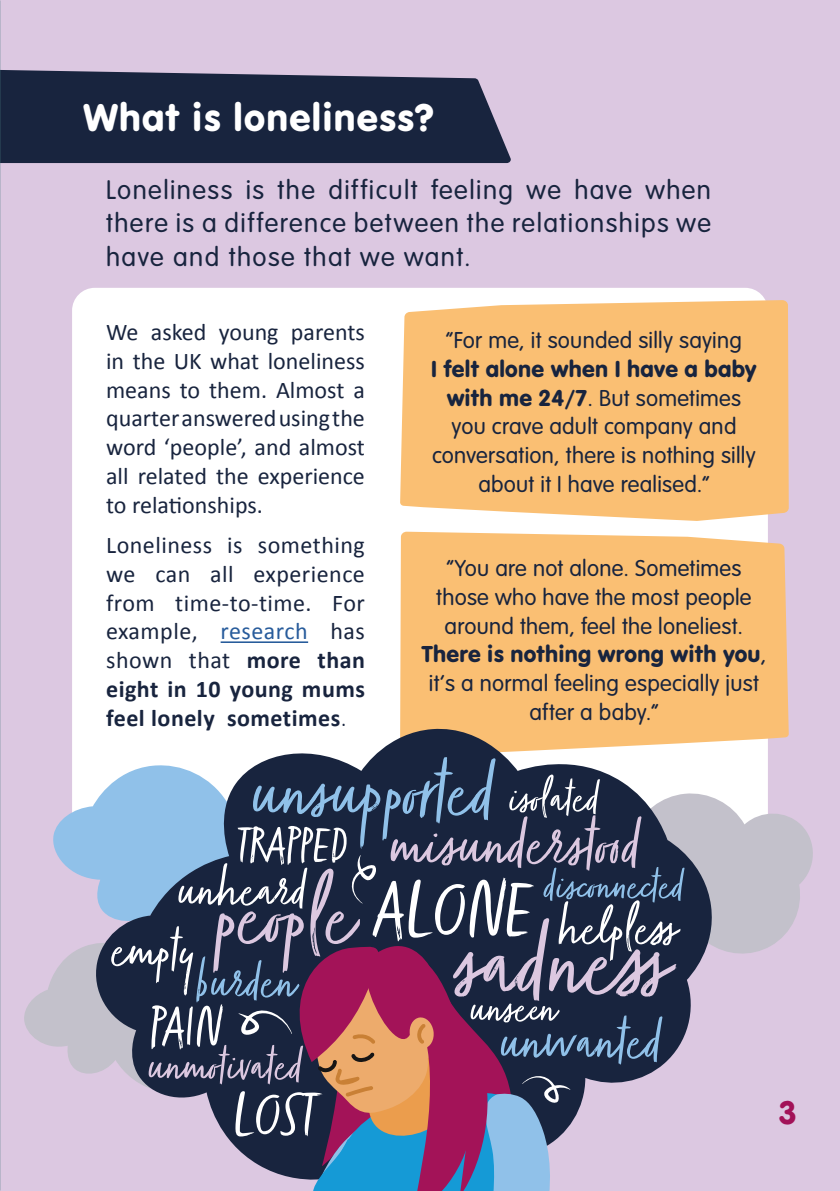
<style>
.page{position:relative;width:840px;height:1191px;background:#fff}
.page>*{position:absolute;margin:0;border:0;box-sizing:border-box;transform-origin:0 0}
.t1{font:82.6px "Zooja Light Pro";color:#fff}
.t2{font:64.4px "Zooja Light Pro";color:#fff}
.t3{font:63.6px "Zooja Light Pro";color:#90c1e9}
.t4{font:58.6px "Zooja Light Pro";color:#fff}
.t5{font:57px "Zooja Light Pro";color:#fff}
.t6{font:56.2px "Zooja Light Pro";color:#90c1e9}
.t7{font:51.2px "Zooja Light Pro";color:#dcc8e0}
.t8{font:40px "VAG Rundschrift D";letter-spacing:.03em;color:#fff}
.t9{font:34px "VAG Rundschrift D";color:#a21258}
.t10{font:300 28px/33.6px "VAG Rundschrift D";letter-spacing:.05em;color:#18243e;text-align:justify}
.t11{font:300 24px/28.8px "VAG Rundschrift D";letter-spacing:.01em;color:#18243e;text-align:center}
.t12{font:24px/28.8px "Calibri";color:#18243e;text-align:justify}
.s1{color:#275b9b}
.s2{font-weight:700}
.s3{font-weight:300}
.s4{font-weight:400}
</style>
<div class="page">
<div style="left:0;top:0;width:839px;height:1191px;background:#dcc8e1"></div>
<svg style="left:0;top:69px;width:511px;height:94px;background:#28324c"></svg>
<div style="left:72px;top:288px;width:695px;height:553px;background:#fff;border-radius:23px"></div>
<hr style="left:220px;top:641px;width:88px;height:2px;background:#275b9b">
<div style="left:400px;top:300px;width:388px;height:221px;background:#fabf73"></div>
<div style="left:400px;top:531px;width:388px;height:221px;background:#fabf73"></div>
<svg style="left:53px;top:806px;width:38px;height:73px;fill:#90c1e9"></svg>
<svg style="left:24px;top:945px;width:67px;height:129px;fill:#c3c1cb"></svg>
<svg style="left:716px;top:791px;width:97px;height:163px;fill:#c3c1cb"></svg>
<svg style="left:91px;top:725px;width:625px;height:387px"></svg>
<svg style="left:213px;top:757px;width:471px;height:434px;background:#5b546e"></svg>
<h3 class="t8" style="left:83px;top:94px;width:352px">What is loneliness?</h3>
<p class="t10" style="left:106px;top:173px;width:606px">Loneliness is the difficult feeling we have when there is a difference between the relationships we have and those that we want.</p>
<p class="t12" style="left:106px;top:317px;width:260px">We asked young parents in the UK what loneliness means to them. Almost a quarter answered using the word ‘people’, and almost all related the experience to relationships.</p>
<p class="t12" style="left:106px;top:530px;width:260px">Loneliness is something we can all experience from time-to-time. For example, <span class="s1">research</span> has shown that <span class="s2">more than eight in 10 young mums feel lonely sometimes</span><span class="s3">.</span></p>
<p class="t11" style="left:445px;top:326px;width:297px">“For me, it sounded silly saying</p>
<p class="t11" style="left:431px;top:355px;width:327px"><span class="s4">I felt alone when I have a baby with me 24/7</span>. But sometimes you crave adult company and conversation, there is nothing silly about it I have realised.”</p>
<p class="t11" style="left:421px;top:554px;width:346px">“You are not alone. Sometimes those who have the most people around them, feel the loneliest.<br><span class="s4">There is nothing wrong with you</span>, it’s a normal feeling especially just after a baby.”</p>
<h3 class="t5" style="left:175px;top:858px;width:131px">unheard</h3>
<h3 class="t4" style="left:109px;top:917px;width:87px">empty</h3>
<h3 class="t6" style="left:194px;top:951px;width:101px">burden</h3>
<h3 class="t4" style="left:148px;top:994px;width:73px">PAIN</h3>
<h3 class="t7" style="left:146px;top:1037px;width:156px">unmotivated</h3>
<h2 class="t2" style="left:231px;top:1078px;width:85px">LOST</h2>
<h1 class="t1" style="left:373px;top:863px;width:158px">ALONE</h1>
<h3 class="t3" style="left:497px;top:1006px;width:163px">unwanted</h3>
<h3 class="t9" style="left:777px;top:1092px;width:20px">3</h3>
</div>
